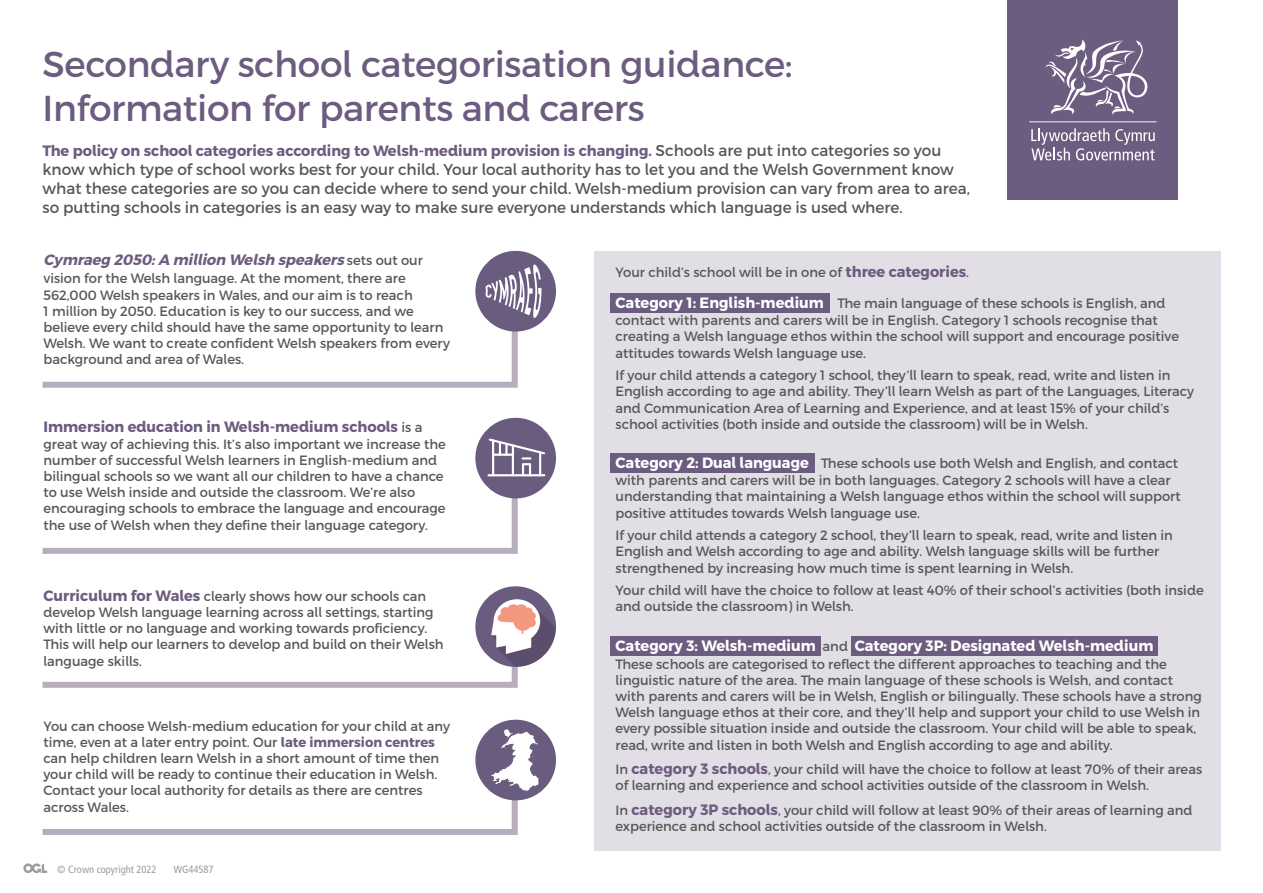
<style>
.page{position:relative;width:1263px;height:893px;background:#fff}
.page>*{position:absolute;margin:0;border:0;box-sizing:border-box;transform-origin:0 0}
.H1_Main_title{font:36px/43.2px "Cymraeg";letter-spacing:-.01em;color:#6c5c7f}
.H2_-_Subheading{font:15.75px/18.9px "Cymraeg";color:#575756}
.H2_-_Subheading-2{font:700 15px "Cymraeg";color:#6c5c7f}
.P_-_Body_Text{font:700 15px "Cymraeg";color:#fff}
.P_-_Body_Text-2{font:italic 700 15px "Cymraeg";color:#6c5c7f}
.P_-_Body_Text-3{font:700 15px "Cymraeg";color:#6c5c7f}
.P_-_Body_Text-4{font:13.5px/16.2px "Cymraeg";color:#575756}
.Credits_text{font:condensed 10.5px "Frutiger LT Std";color:#9d9d9c}
.s1{font-weight:400;font-size:15.75px;color:#575756}
.s2{font-weight:400;font-style:normal;font-size:13.5px;color:#575756}
.s3{font-weight:700;font-size:15px;color:#6c5c7f}
.s4{font-weight:700;font-size:15px;color:#fff}
.s5{font-weight:400;font-size:13.5px;color:#575756}
.s6{font-weight:700;color:#6c5c7f}
</style>
<div class="page">
<div style="left:594px;top:251px;width:626px;height:599px;background:#e2dee6"></div>
<div style="left:1008px;top:0;width:170px;height:200px;background:#6c5c7f"></div>
<svg style="left:1045px;top:39px;width:102px;height:76px"></svg>
<svg style="left:1031px;top:128px;width:124px;height:32px"></svg>
<hr style="left:1029px;top:121px;width:128px;height:1px;background:#fff">
<svg style="left:23px;top:863px;width:24px;height:10px"></svg>
<svg style="left:42px;top:474px;width:479px;height:80px"></svg>
<div style="left:475px;top:251px;width:81px;height:81px;background:#6a5c7f;border-radius:50%"></div>
<svg style="left:42px;top:264px;width:500px;height:124px"></svg>
<div style="left:475px;top:418px;width:81px;height:80px;background:#6a5c7f;border-radius:50%"></div>
<hr style="left:488px;top:474px;width:56px;height:2px;background:#fff">
<hr style="left:539px;top:452px;width:2px;height:23px;background:#fff">
<hr style="left:492px;top:440px;width:2px;height:35px;background:#fff">
<hr style="left:512px;top:445px;width:2px;height:30px;background:#fff">
<svg style="left:488px;top:438px;width:57px;height:22px"></svg>
<div style="left:522px;top:463px;width:9px;height:13px;border:2px solid #fff"></div>
<div style="left:475px;top:586px;width:81px;height:81px;background:#6a5c7f;border-radius:50%"></div>
<svg style="left:42px;top:599px;width:514px;height:89px"></svg>
<div style="left:475px;top:720px;width:81px;height:80px;background:#6a5c7f;border-radius:50%"></div>
<svg style="left:42px;top:729px;width:498px;height:106px"></svg>
<div style="left:610px;top:454px;width:205px;height:19px;background:#6c5c7f"></div>
<div style="left:610px;top:293px;width:220px;height:20px;background:#6c5c7f"></div>
<div style="left:610px;top:635px;width:210px;height:20px;background:#6c5c7f"></div>
<div style="left:851px;top:635px;width:307px;height:20px;background:#6c5c7f"></div>
<h1 class="H1_Main_title" style="left:43px;top:43px;width:751px">Secondary school categorisation guidance:<br>Information for parents and carers</h1>
<h2 class="H2_-_Subheading-2" style="left:43px;top:142px;width:900px">The policy on school categories according to Welsh-medium provision is changing. <span class="s1">Schools are put into categories so you</span></h2>
<h2 class="H2_-_Subheading" style="left:43px;top:160px;width:929px">know which type of school works best for your child. Your local authority has to let you and the Welsh Government know what these categories are so you can decide where to send your child. Welsh-medium provision can vary from area to area, so putting schools in categories is an easy way to make sure everyone understands which language is used where.</h2>
<h2 class="P_-_Body_Text-2" style="left:44px;top:251px;width:381px">Cymraeg 2050:A million Welsh speakers <span class="s2">s e t s o u t o u r</span></h2>
<h2 class="P_-_Body_Text-4" style="left:44px;top:270px;width:408px">vision for the Welsh language. At the moment, there are 562,000 Welsh speakers in Wales, and our aim is to reach<br>1 million by 2050. Education is key to our success, and we believe every child should have the same opportunity to learn Welsh. We want to create confident Welsh speakers from every background and area of Wales.</h2>
<h2 class="P_-_Body_Text-4" style="left:615px;top:264px;width:355px">Your child’s school will be in one of <span class="s3">three categories</span>.</h2>
<h2 class="P_-_Body_Text-4" style="left:615px;top:295px;width:565px"><span class="s4">Category 1: English-medium</span> The main language of these schools is English, and contact with parents and carers will be in English. Category 1 schools recognise that creating a Welsh language ethos within the school will support and encourage positive attitudes towards Welsh language use.</h2>
<h2 class="P_-_Body_Text-4" style="left:615px;top:367px;width:580px">If your child attends a category 1 school, they’ll learn to speak, read, write and listen in English according to age and ability. They’ll learn Welsh as part of the Languages, Literacy and Communication Area of Learning and Experience, and at least 15% of your child’s school activities (both inside and outside the classroom) will be in Welsh.</h2>
<h2 class="P_-_Body_Text-4" style="left:615px;top:455px;width:567px"><span class="s4">Category 2: Dual language</span> These schools use both Welsh and English, and contact with parents and carers will be in both languages. Category 2 schools will have a clear understanding that maintaining a Welsh language ethos within the school will support positive attitudes towards Welsh language use.</h2>
<h2 class="P_-_Body_Text-4" style="left:615px;top:527px;width:559px">If your child attends a category 2 school, they’ll learn to speak, read, write and listen in<br>English and Welsh according to age and ability. Welsh language skills will be further strengthened by increasing how much time is spent learning in Welsh.</h2>
<h2 class="P_-_Body_Text-4" style="left:615px;top:582px;width:590px">Your child will have the choice to follow at least 40% of their school’s activities (both inside and outside the classroom) in Welsh.</h2>
<h2 class="P_-_Body_Text" style="left:615px;top:636px;width:539px">Category 3: Welsh-medium <span class="s5">and</span> Category 3P: Designated Welsh-medium</h2>
<h2 class="P_-_Body_Text-4" style="left:615px;top:656px;width:588px">These schools are categorised to reflect the different approaches to teaching and the linguistic nature of the area. The main language of these schools is Welsh, and contact with parents and carers will be in Welsh, English or bilingually. These schools have a strong Welsh language ethos at their core, and they’ll help and support your child to use Welsh in every possible situation inside and outside the classroom. Your child will be able to speak, read, write and listen in both Welsh and English according to age and ability.</h2>
<h2 class="P_-_Body_Text-4" style="left:615px;top:761px;width:588px">In <span class="s3">category 3 schools</span>, your child will have the choice to follow at least 70% of their areas of learning and experience and school activities outside of the classroom in Welsh.</h2>
<h2 class="P_-_Body_Text-4" style="left:615px;top:802px;width:578px">In <span class="s3">category 3P schools</span>, your child will follow at least 90% of their areas of learning and experience and school activities outside of the classroom in Welsh.</h2>
<h2 class="P_-_Body_Text-3" style="left:44px;top:418px;width:380px">Immersion education in Welsh-medium schools <span class="s5">is a</span></h2>
<h2 class="P_-_Body_Text-4" style="left:44px;top:436px;width:404px">great way of achieving this. It’s also important we increase the number of successful Welsh learners in English-medium and bilingual schools so we want all our children to have a chance to use Welsh inside and outside the classroom. We’re also encouraging schools to embrace the language and encourage the use of Welsh when they define their language category.</h2>
<h2 class="P_-_Body_Text-4" style="left:44px;top:588px;width:402px"><span class="s3">Curriculum for Wales</span> clearly shows how our schools can develop Welsh language learning across all settings, starting with little or no language and working towards proficiency.<br>This will help our learners to develop and build on their Welsh language skills.</h2>
<h2 class="P_-_Body_Text-4" style="left:44px;top:718px;width:408px">You can choose Welsh-medium education for your child at any time, even at a later entry point. Our <span class="s6">late immersion centres </span>can help children learn Welsh in a short amount of time then your child will be ready to continue their education in Welsh.<br>Contact your local authority for details as there are centres across Wales.</h2>
<p class="Credits_text" style="left:57px;top:863px;width:101px">© Crown copyright 2022</p>
<p class="Credits_text" style="left:174px;top:863px;width:41px">WG44587</p>
</div>
